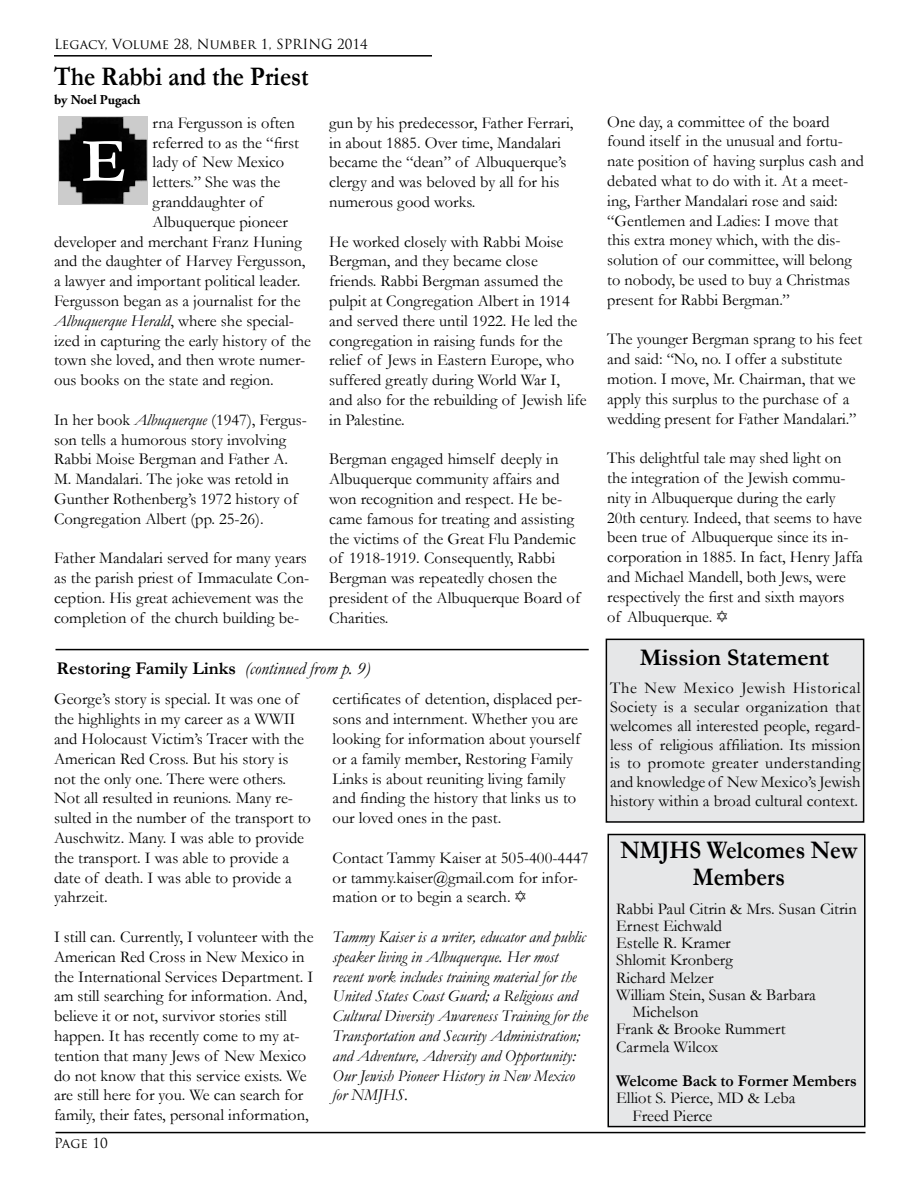
<style>
.page{position:relative;width:918px;height:1188px;background:#fff}
.page>*{position:absolute;margin:0;border:0;box-sizing:border-box;transform-origin:0 0}
.t1{font:700 63px "Garamond";color:#fff}
.t2{font:700 27px "Garamond";color:#000;scale:.89 1}
.t3{font:700 25.5px/27px "Garamond";color:#000;text-align:center;scale:.9 1}
.t4{font:700 24px "Garamond";color:#000}
.t5{font:700 18px "Garamond";color:#000}
.t6{font:16.5px/19.8px "Garamond";color:#000}
.t7{font:italic 16.5px/19.8px "Garamond";color:#000}
.t8{font:700 16.5px "Garamond";color:#000}
.t9{font:13.5px "Trajan Pro";color:#000}
.t10{font:700 13.5px "Adobe Garamond Pro";color:#000}
.s1{font-style:normal}
.s2{font-style:italic}
.s3{font-weight:400;font-style:italic}
</style>
<div class="page">
<hr style="left:54px;top:55px;width:378px;height:2px;background:#000">
<hr style="left:56px;top:1132px;width:810px;height:1px;background:#000">
<img style="left:58px;top:117px;width:89px;height:88px">
<div style="left:608px;top:835px;width:257px;height:292px;background:#e6e7e8"></div>
<div style="left:608px;top:834px;width:258px;height:293px;border:2px solid #000"></div>
<hr style="left:56px;top:649px;width:533px;height:1px;background:#000">
<div style="left:606px;top:639px;width:258px;height:183px;background:#e6e7e8"></div>
<div style="left:606px;top:639px;width:258px;height:184px;border:2px solid #000"></div>
<p class="t9" style="left:54px;top:36px;width:315px">Legacy, Volume 28, Number 1, SPRING 2014</p>
<h2 class="t2" style="left:54px;top:61px;width:288px">The Rabbi and the Priest</h2>
<p class="t10" style="left:54px;top:92px;width:88px">by Noel Pugach</p>
<p class="t6" style="left:153px;top:113px;width:144px">rna Fergusson is often</p>
<p class="t6" style="left:153px;top:132px;width:148px">referred to as the “first</p>
<p class="t6" style="left:153px;top:152px;width:133px">lady of New Mexico</p>
<p class="t6" style="left:153px;top:172px;width:129px">letters.” She was the</p>
<p class="t6" style="left:153px;top:192px;width:112px">granddaughter of</p>
<p class="t6" style="left:153px;top:212px;width:137px">Albuquerque pioneer</p>
<p class="t6" style="left:54px;top:231px;width:249px">developer and merchant Franz Huning</p>
<p class="t6" style="left:54px;top:251px;width:253px">and the daughter of Harvey Fergusson,</p>
<p class="t6" style="left:54px;top:271px;width:248px">a lawyer and important political leader.</p>
<p class="t6" style="left:54px;top:291px;width:248px">Fergusson began as a journalist for the</p>
<p class="t7" style="left:54px;top:310px;width:241px">Albuquerque Herald<span class="s1">, where she special-</span></p>
<p class="t6" style="left:54px;top:330px;width:259px">ized in capturing the early history of the</p>
<p class="t6" style="left:54px;top:350px;width:253px">town she loved, and then wrote numer-</p>
<p class="t6" style="left:54px;top:370px;width:221px">ous books on the state and region.</p>
<p class="t6" style="left:54px;top:410px;width:255px">In her book <span class="s2">Albuquerque</span> (1947), Fergus&shy;son tells a humorous story involving Rabbi Moise Bergman and Father A.<br>M. Mandalari. The joke was retold in Gunther Rothenberg’s 1972 history of Congregation Albert (pp. 25-26).</p>
<p class="t6" style="left:54px;top:548px;width:257px">Father Mandalari served for many years as the parish priest of Immaculate Con&shy;ception. His great achievement was the completion of the church building be-</p>
<h1 class="t1" style="left:82px;top:123px;width:46px">E</h1>
<p class="t6" style="left:329px;top:113px;width:246px">gun by his predecessor, Father Ferrari, in about 1885. Over time, Mandalari became the “dean” of Albuquerque’s clergy and was beloved by all for his numerous good works.</p>
<p class="t6" style="left:329px;top:231px;width:259px">He worked closely with Rabbi Moise Bergman, and they became close friends. Rabbi Bergman assumed the pulpit at Congregation Albert in 1914 and served there until 1922. He led the congregation in raising funds for the relief of Jews in Eastern Europe, who suffered greatly during World War I, and also for the rebuilding of Jewish life in Palestine.</p>
<p class="t6" style="left:329px;top:449px;width:253px">Bergman engaged himself deeply in Albuquerque community affairs and won recognition and respect. He be&shy;came famous for treating and assisting the victims of the Great Flu Pandemic of 1918-1919. Consequently, Rabbi Bergman was repeatedly chosen the president of the Albuquerque Board of Charities.</p>
<p class="t5" style="left:57px;top:657px;width:315px">Restoring Family Links <span class="s3">(continued from p. 9)</span></p>
<p class="t6" style="left:54px;top:689px;width:258px">George’s story is special. It was one of the highlights in my career as a WWII and Holocaust Victim’s Tracer with the American Red Cross. But his story is not the only one. There were others.<br>Not all resulted in reunions. Many re&shy;sulted in the number of the transport to Auschwitz. Many. I was able to provide the transport. I was able to provide a date of death. I was able to provide a yahrzeit.</p>
<p class="t6" style="left:54px;top:927px;width:261px">I still can. Currently, I volunteer with the American Red Cross in New Mexico in the International Services Department. I am still searching for information. And, believe it or not, survivor stories still happen. It has recently come to my at&shy;tention that many Jews of New Mexico do not know that this service exists. We are still here for you. We can search for family, their fates, personal information,</p>
<p class="t9" style="left:54px;top:1134px;width:55px">Page 10</p>
<p class="t6" style="left:333px;top:689px;width:251px">certificates of detention, displaced per&shy;sons and internment. Whether you are looking for information about yourself or a family member, Restoring Family Links is about reuniting living family and finding the history that links us to our loved ones in the past.</p>
<p class="t6" style="left:333px;top:848px;width:257px">Contact Tammy Kaiser at 505-400-4447 or tammy.kaiser@gmail.com for infor&shy;mation or to begin a search.</p>
<p class="t7" style="left:333px;top:927px;width:257px">Tammy Kaiser is a writer, educator and public speaker living in Albuquerque. Her most recent work includes training material for the United States Coast Guard; a Religious and Cultural Diversity Awareness Training for the Transportation and Security Administration; and Adventure, Adversity and Opportunity:<br>Our Jewish Pioneer History in New Mexico for NMJHS.</p>
<p class="t6" style="left:607px;top:111px;width:258px">One day, a committee of the board found itself in the unusual and fortu&shy;nate position of having surplus cash and debated what to do with it. At a meet&shy;ing, Farther Mandalari rose and said: “Gentlemen and Ladies: I move that this extra money which, with the dis&shy;solution of our committee, will belong to nobody, be used to buy a Christmas present for Rabbi Bergman.”</p>
<p class="t6" style="left:607px;top:329px;width:256px">The younger Bergman sprang to his feet and said: “No, no. I offer a substitute motion. I move, Mr. Chairman, that we apply this surplus to the purchase of a wedding present for Father Mandalari.”</p>
<p class="t6" style="left:607px;top:448px;width:257px">This delightful tale may shed light on the integration of the Jewish commu&shy;nity in Albuquerque during the early 20th century. Indeed, that seems to have been true of Albuquerque since its in&shy;corporation in 1885. In fact, Henry Jaffa and Michael Mandell, both Jews, were respectively the first and sixth mayors<br>of Albuquerque.</p>
<h3 class="t4" style="left:640px;top:643px;width:191px">Mission Statement</h3>
<p class="t6" style="left:610px;top:679px;width:252px;line-height:18.8px;text-align:justify">The New Mexico Jewish Historical Society is a secular organization that welcomes all interested people, regard&shy;less of religious affiliation. Its mission is to promote greater understanding and knowledge of New Mexico’s Jewish history within a broad cultural context.</p>
<h3 class="t3" style="left:621px;top:836px;width:265px">NMJHS Welcomes New<br>Members</h3>
<p class="t6" style="left:616px;top:898px;width:242px">Rabbi Paul Citrin &amp; Mrs. Susan Citrin</p>
<p class="t6" style="left:616px;top:916px;width:108px">Ernest Eichwald</p>
<p class="t6" style="left:616px;top:933px;width:116px">Estelle R. Kramer</p>
<p class="t6" style="left:616px;top:950px;width:118px">Shlomit Kronberg</p>
<p class="t6" style="left:616px;top:967px;width:99px">Richard Melzer</p>
<p class="t6" style="left:616px;top:985px;width:201px">William Stein, Susan &amp; Barbara</p>
<p class="t6" style="left:633px;top:1002px;width:68px">Michelson</p>
<p class="t6" style="left:616px;top:1019px;width:171px">Frank &amp; Brooke Rummert</p>
<p class="t6" style="left:616px;top:1036px;width:104px">Carmela Wilcox</p>
<p class="t8" style="left:616px;top:1071px;width:242px">Welcome Back to Former Members</p>
<p class="t6" style="left:633px;top:1089px;width:164px;line-height:18px;text-indent:-16px">Elliot S. Pierce, MD &amp; Leba<br>Freed Pierce</p>
</div>
